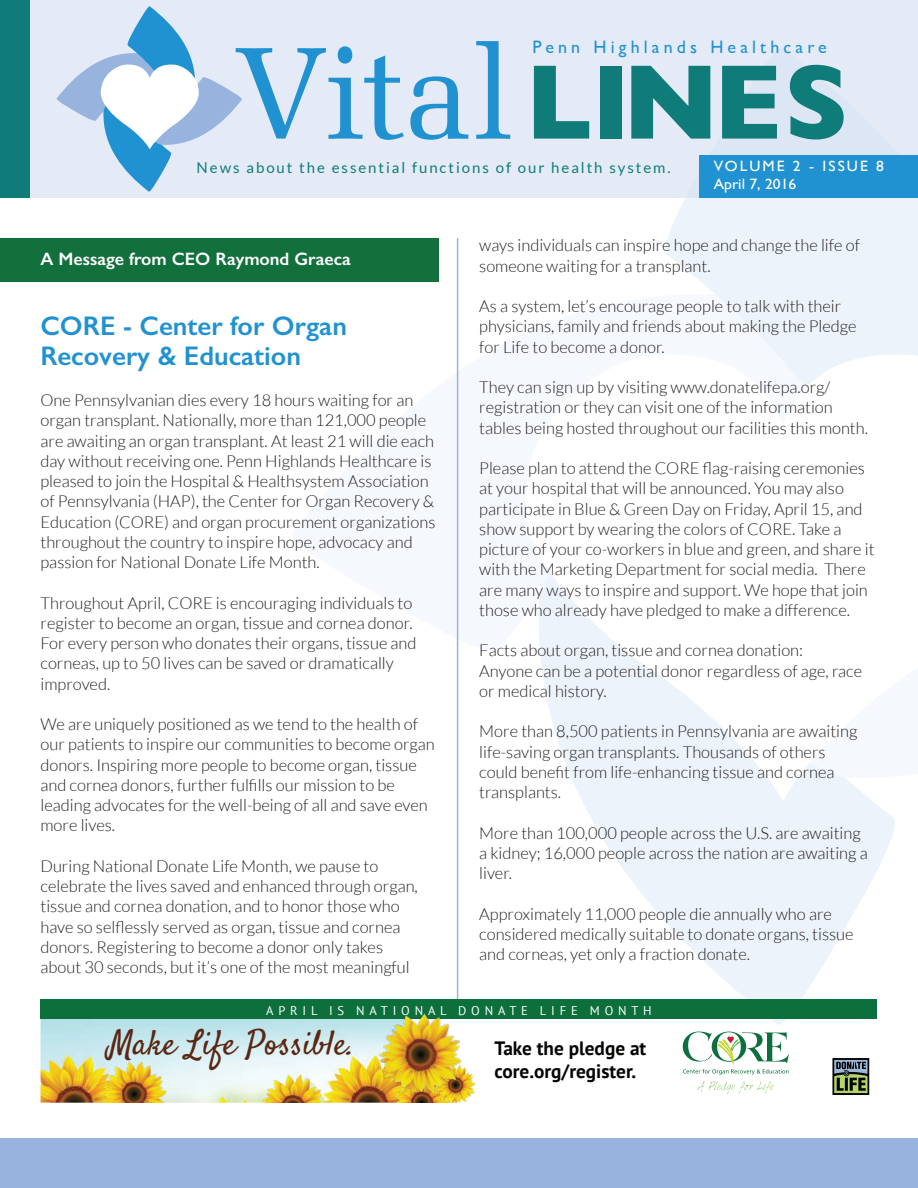
<style>
.page{position:relative;width:918px;height:1188px;background:#fff}
.page>*{position:absolute;margin:0;border:0;box-sizing:border-box;transform-origin:0 0}
.t1{font:130.8px "Melior";letter-spacing:-.015em;color:#2192d1}
.t2{font:34.5px "Satisfy";color:#5a2713}
.t3{font:600 27px/30px "Gill Sans";color:#2192d1}
.t4{font:700 19.35px/23.1px "PT Sans";color:#040503}
.t5{font:600 18px "Gill Sans";color:#fff}
.t6{font:18px "Gill Sans";letter-spacing:.23em;color:#2192d1}
.t7{font:300 16.5px/20.2px "Lato";color:#231f20}
.t8{font:15px "Lato";letter-spacing:.13em;color:#107c79}
.t9{font:15px/18px "Gill Sans";letter-spacing:.115em;color:#fff;scale:1.04 1}
.t10{font:12.6px "PT Sans";letter-spacing:.38em;color:#fff}
.s1{font-family:"Gill Sans";font-weight:700;font-size:107.55px;color:#107c79}
</style>
<div class="page">
<svg style="left:539px;top:573px;width:356px;height:452px"></svg>
<svg style="left:810px;top:667px;width:85px;height:111px"></svg>
<svg style="left:655px;top:197px;width:263px;height:191px;fill:#edf3fa"></svg>
<div style="left:0;top:0;width:918px;height:197px;background:#e4ebf6"></div>
<div style="left:0;top:0;width:29px;height:197px;background:#107c79"></div>
<div style="left:699px;top:155px;width:219px;height:42px;background:#2192d1"></div>
<svg style="left:56px;top:6px;width:186px;height:186px"></svg>
<div style="left:0;top:1138px;width:918px;height:50px;background:#97b4de"></div>
<hr style="left:457px;top:238px;width:1px;height:764px;background:#96b4de">
<div style="left:0;top:238px;width:439px;height:44px;background:#12703c"></div>
<img style="left:40px;top:1019px;width:325px;height:84px">
<div style="left:40px;top:999px;width:838px;height:20px;background:#0c6f3c"></div>
<svg style="left:697px;top:1081px;width:77px;height:13px"></svg>
<svg style="left:683px;top:1032px;width:106px;height:43px"></svg>
<svg style="left:832px;top:1058px;width:37px;height:37px"></svg>
<img style="left:365px;top:1013px;width:111px;height:90px">
<img style="left:98px;top:1060px;width:77px;height:43px">
<img style="left:257px;top:1074px;width:77px;height:29px">
<p class="t6" style="left:532px;top:36px;width:296px">Penn Highlands Healthcare</p>
<h1 class="t1" style="left:234px;top:17px;width:617px">Vital <span class="s1">LINES</span></h1>
<p class="t8" style="left:197px;top:159px;width:476px">News about the essential functions of our health system.</p>
<p class="t9" style="left:714px;top:157px;width:165px">VOLUME 2 - ISSUE 8<br>April 7, 2016</p>
<p class="t5" style="left:40px;top:248px;width:312px">A Message from CEO Raymond Graeca</p>
<h3 class="t3" style="left:40px;top:311px;width:308px">CORE - Center for Organ<br>Recovery &amp; Education</h3>
<p class="t7" style="left:40px;top:390px;width:397px">One Pennsylvanian dies every 18 hours waiting for an organ transplant. Nationally, more than 121,000 people are awaiting an organ transplant. At least 21 will die each day without receiving one. Penn Highlands Healthcare is pleased to join the Hospital &amp; Healthsystem Association of Pennsylvania (HAP), the Center for Organ Recovery &amp; Education (CORE) and organ procurement organizations throughout the country to inspire hope, advocacy and passion for National Donate Life Month.</p>
<p class="t7" style="left:40px;top:593px;width:378px">Throughout April, CORE is encouraging individuals to register to become an organ, tissue and cornea donor.<br>For every person who donates their organs, tissue and corneas, up to 50 lives can be saved or dramatically improved.</p>
<p class="t7" style="left:40px;top:714px;width:396px">We are uniquely positioned as we tend to the health of our patients to inspire our communities to become organ donors. Inspiring more people to become organ, tissue and cornea donors, further fulfills our mission to be leading advocates for the well-being of all and save even more lives.</p>
<p class="t7" style="left:40px;top:856px;width:379px">During National Donate Life Month, we pause to celebrate the lives saved and enhanced through organ, tissue and cornea donation, and to honor those who have so selflessly served as organ, tissue and cornea donors. Registering to become a donor only takes about 30 seconds, but it’s one of the most meaningful</p>
<p class="t7" style="left:479px;top:235px;width:382px">ways individuals can inspire hope and change the life of someone waiting for a transplant.</p>
<p class="t7" style="left:479px;top:296px;width:379px">As a system, let’s encourage people to talk with their physicians, family and friends about making the Pledge for Life to become a donor.</p>
<p class="t7" style="left:479px;top:377px;width:390px">They can sign up by visiting www.donatelifepa.org/ registration or they can visit one of the information tables being hosted throughout our facilities this month.</p>
<p class="t7" style="left:479px;top:458px;width:397px">Please plan to attend the CORE flag-raising ceremonies at your hospital that will be announced. You may also participate in Blue &amp; Green Day on Friday, April 15, and show support by wearing the colors of CORE. Take a picture of your co-workers in blue and green, and share it with the Marketing Department for social media. There are many ways to inspire and support. We hope that join those who already have pledged to make a difference.</p>
<p class="t7" style="left:479px;top:640px;width:384px">Facts about organ, tissue and cornea donation:<br>Anyone can be a potential donor regardless of age, race or medical history.</p>
<p class="t7" style="left:479px;top:721px;width:380px">More than 8,500 patients in Pennsylvania are awaiting life-saving organ transplants. Thousands of others could benefit from life-enhancing tissue and cornea transplants.</p>
<p class="t7" style="left:479px;top:823px;width:390px">More than 100,000 people across the U.S. are awaiting a kidney; 16,000 people across the nation are awaiting a liver.</p>
<p class="t7" style="left:479px;top:904px;width:376px">Approximately 11,000 people die annually who are considered medically suitable to donate organs, tissue and corneas, yet only a fraction donate.</p>
<p class="t10" style="left:266px;top:1002px;width:387px">APRIL IS NATIONAL DONATE LIFE MONTH</p>
<p class="t4" style="left:494px;top:1036px;width:153px">Take the pledge at core.org/register.</p>
<h2 class="t2" style="left:108px;top:1022px;width:248px">Make Life Possible.</h2>
</div>
